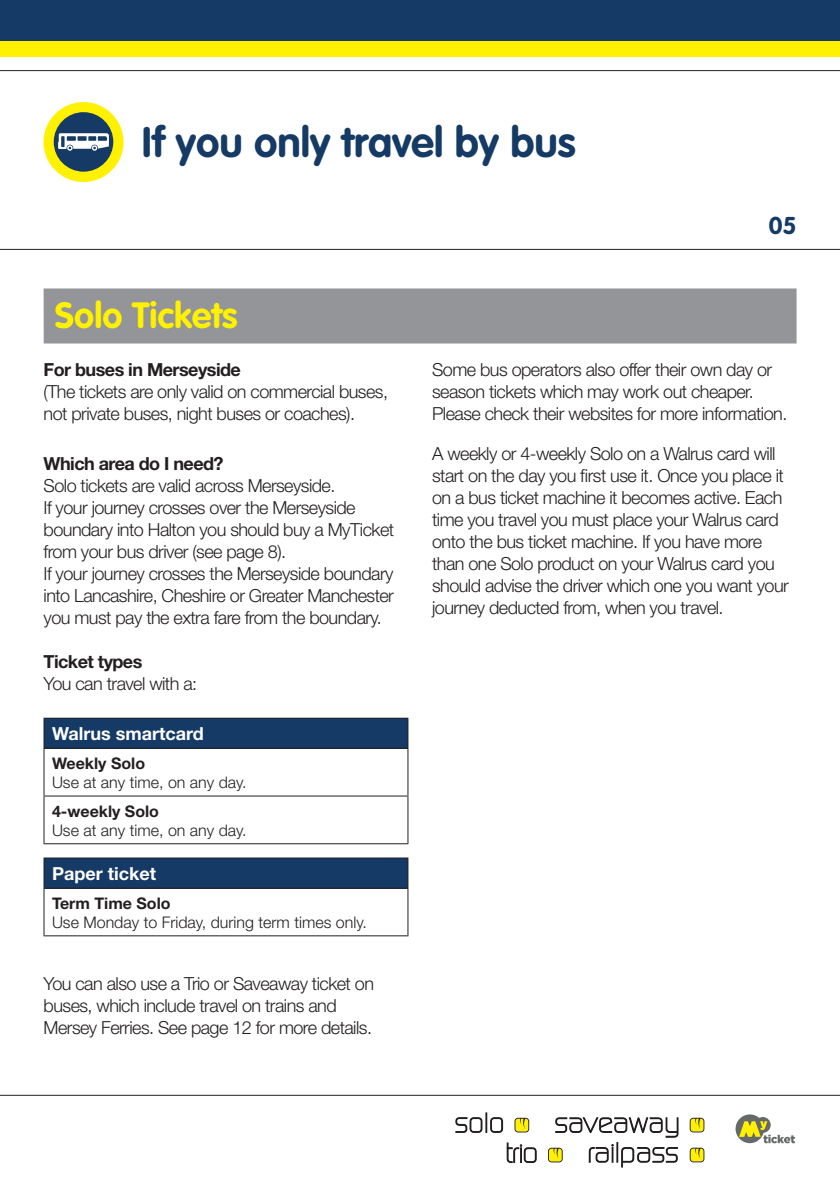
<style>
.page{position:relative;width:840px;height:1191px;background:#fff}
.page>*{position:absolute;margin:0;border:0;box-sizing:border-box;transform-origin:0 0}
.t1{font:700 42px "VAG Rounded";color:#153a65}
.t2{font:700 36px "VAG Rounded";color:#fff101}
.t3{font:700 24px "VAG Rounded";color:#153a65}
.t4{font:300 18px/22px "Helvetica Neue LT";letter-spacing:-.03em;color:#231f20}
.t5{font:700 18px "Helvetica Neue LT";letter-spacing:-.03em;color:#231f20}
.t6{font:700 18px "Helvetica Neue LT";color:#fff}
.t7{font:300 16px "Helvetica Neue LT";color:#231f20}
.t8{font:700 16px "Helvetica Neue LT";color:#231f20}
</style>
<div class="page">
<div style="left:0;top:0;width:839px;height:42px;background:#153a65"></div>
<div style="left:0;top:42px;width:839px;height:15px;background:#fff101"></div>
<hr style="left:0;top:70px;width:839px;height:1px;background:#231f20">
<hr style="left:0;top:249px;width:839px;height:1px;background:#231f20">
<hr style="left:0;top:1095px;width:839px;height:1px;background:#231f20">
<div style="left:44px;top:288px;width:752px;height:55px;background:#939598"></div>
<div style="left:43px;top:102px;width:80px;height:80px;background:#fff101;border-radius:50%"></div>
<div style="left:54px;top:112px;width:59px;height:60px;background:#153a65;border-radius:50%"></div>
<svg style="left:58px;top:133px;width:51px;height:18px"></svg>
<div style="left:44px;top:718px;width:364px;height:30px;background:#153a65"></div>
<hr style="left:43px;top:717px;width:365px;height:1px;background:#231f20">
<hr style="left:43px;top:718px;width:1px;height:30px;background:#231f20">
<hr style="left:407px;top:718px;width:1px;height:30px;background:#231f20">
<hr style="left:43px;top:748px;width:365px;height:1px;background:#231f20">
<hr style="left:43px;top:749px;width:1px;height:46px;background:#231f20">
<hr style="left:407px;top:749px;width:1px;height:46px;background:#231f20">
<hr style="left:43px;top:795px;width:365px;height:1px;background:#231f20">
<hr style="left:43px;top:796px;width:1px;height:47px;background:#231f20">
<hr style="left:407px;top:796px;width:1px;height:47px;background:#231f20">
<hr style="left:43px;top:843px;width:365px;height:1px;background:#231f20">
<div style="left:44px;top:858px;width:364px;height:30px;background:#153a65"></div>
<hr style="left:43px;top:857px;width:365px;height:1px;background:#231f20">
<svg style="left:43px;top:858px;width:1px;height:29px"></svg>
<svg style="left:407px;top:858px;width:1px;height:29px"></svg>
<hr style="left:43px;top:887px;width:365px;height:1px;background:#231f20">
<hr style="left:43px;top:888px;width:1px;height:47px;background:#231f20">
<hr style="left:407px;top:888px;width:1px;height:47px;background:#231f20">
<hr style="left:43px;top:935px;width:365px;height:1px;background:#231f20">
<svg style="left:735px;top:1114px;width:59px;height:29px"></svg>
<svg style="left:455px;top:1112px;width:47px;height:20px"></svg>
<svg style="left:514px;top:1117px;width:15px;height:15px"></svg>
<svg style="left:506px;top:1142px;width:30px;height:21px"></svg>
<svg style="left:689px;top:1117px;width:15px;height:15px"></svg>
<svg style="left:548px;top:1117px;width:130px;height:50px"></svg>
<svg style="left:689px;top:1147px;width:15px;height:15px"></svg>
<p class="t1" style="left:142px;top:118px;width:435px">If you only travel by bus</p>
<p class="t3" style="left:768px;top:211px;width:29px">05</p>
<p class="t2" style="left:55px;top:294px;width:184px">Solo Tickets</p>
<p class="t5" style="left:44px;top:358px;width:199px">For buses in Merseyside</p>
<p class="t4" style="left:44px;top:380px;width:346px">(The tickets are only valid on commercial buses, not private buses, night buses or coaches).</p>
<p class="t5" style="left:44px;top:452px;width:181px">Which area do I need?</p>
<p class="t4" style="left:44px;top:474px;width:293px">Solo tickets are valid across Merseyside.</p>
<p class="t4" style="left:44px;top:496px;width:352px">If your journey crosses over the Merseyside boundary into Halton you should buy a MyTicket from your bus driver (see page 8).</p>
<p class="t4" style="left:44px;top:562px;width:351px;text-align:justify">If your journey crosses the Merseyside boundary into Lancashire, Cheshire or Greater Manchester you must pay the extra fare from the boundary.</p>
<p class="t5" style="left:44px;top:650px;width:100px">Ticket types</p>
<p class="t4" style="left:44px;top:672px;width:155px">You can travel with a:</p>
<p class="t6" style="left:52px;top:722px;width:153px">Walrus smartcard</p>
<p class="t8" style="left:52px;top:753px;width:95px">Weekly Solo</p>
<p class="t7" style="left:52px;top:772px;width:196px">Use at any time, on any day.</p>
<p class="t8" style="left:52px;top:801px;width:108px">4-weekly Solo</p>
<p class="t7" style="left:52px;top:820px;width:196px">Use at any time, on any day.</p>
<p class="t6" style="left:52px;top:862px;width:105px">Paper ticket</p>
<p class="t8" style="left:52px;top:893px;width:120px">Term Time Solo</p>
<p class="t7" style="left:52px;top:912px;width:316px">Use Monday to Friday, during term times only.</p>
<p class="t4" style="left:44px;top:972px;width:332px">You can also use a Trio or Saveaway ticket on buses, which include travel on trains and<br>Mersey Ferries. See page 12 for more details.</p>
<p class="t4" style="left:432px;top:358px;width:356px">Some bus operators also offer their own day or season tickets which may work out cheaper.<br>Please check their websites for more information.</p>
<p class="t4" style="left:432px;top:442px;width:358px">A weekly or 4-weekly Solo on a Walrus card will start on the day you first use it. Once you place it on a bus ticket machine it becomes active. Each time you travel you must place your Walrus card onto the bus ticket machine. If you have more than one Solo product on your Walrus card you should advise the driver which one you want your journey deducted from, when you travel.</p>
</div>
